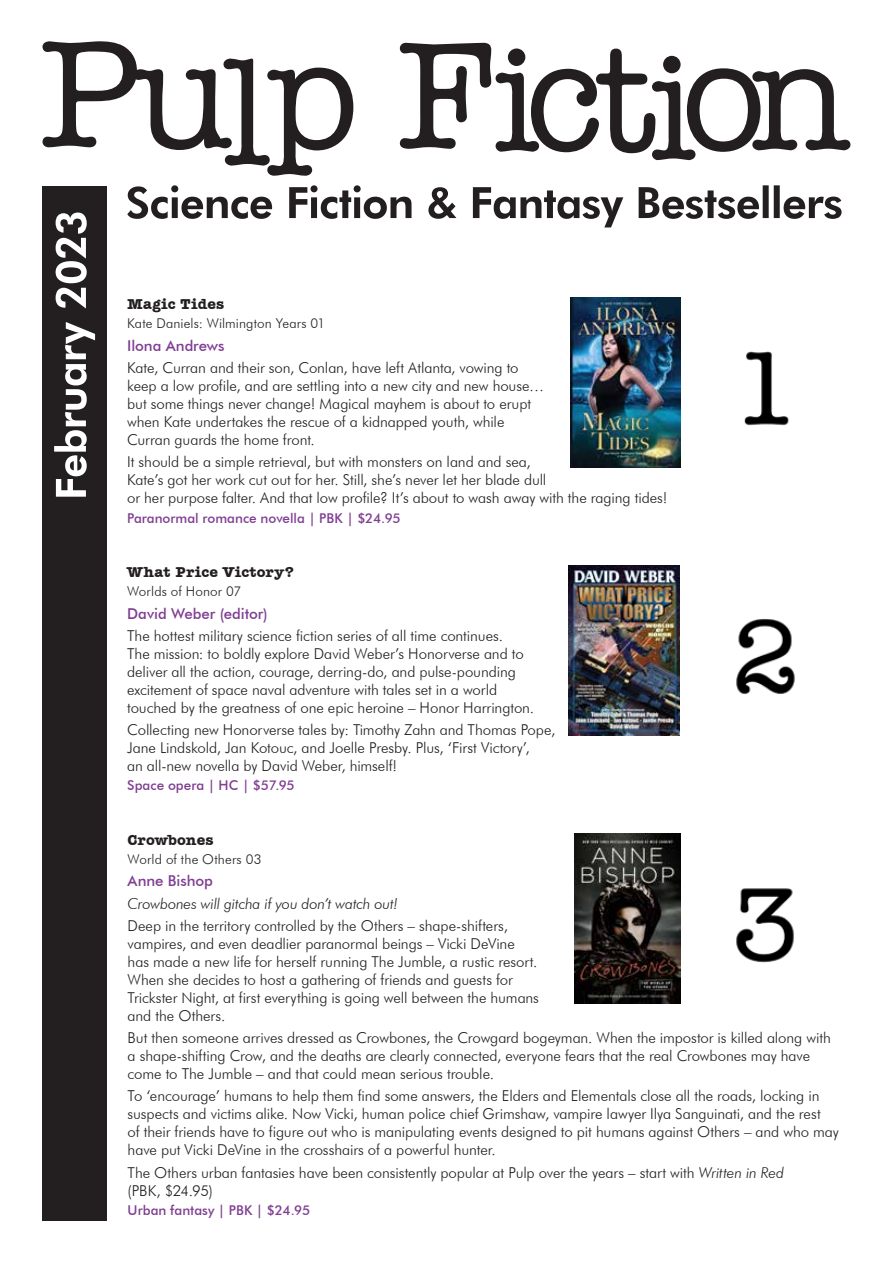
<style>
.page{position:relative;width:893px;height:1263px;background:#fff}
.page>*{position:absolute;margin:0;border:0;box-sizing:border-box;transform-origin:0 0}
.t1{font:300 15px/18px "Futura BT";letter-spacing:-.005em;color:#231f20}
.t2{font:500 15px "Futura BT";letter-spacing:-.005em;color:#7f3e92}
.t3{font:italic 300 15px "Futura BT";letter-spacing:-.01em;color:#231f20}
.t4{font:700 15px "Amer Typewriter IT Cby BT";letter-spacing:.015em;color:#231f20}
.t5{font:500 13.5px "Futura BT";color:#7f3e92}
.t6{font:300 13.5px "Futura BT";letter-spacing:.01em;color:#231f20}
.s1{font-style:italic}
</style>
<div class="page">
<svg style="left:43px;top:41px;width:310px;height:135px"></svg>
<svg style="left:400px;top:43px;width:450px;height:117px"></svg>
<div style="left:43px;top:186px;width:64px;height:1034px;background:#231f20"></div>
<svg style="left:127px;top:185px;width:715px;height:42px"></svg>
<svg style="left:54px;top:213px;width:41px;height:284px"></svg>
<img style="left:569px;top:566px;width:226px;height:170px">
<img style="left:570px;top:298px;width:219px;height:170px">
<img style="left:575px;top:833px;width:219px;height:171px">
<p class="t4" style="left:127px;top:294px;width:99px">Magic Tides</p>
<p class="t6" style="left:127px;top:315px;width:200px">Kate Daniels: Wilmington Years 01</p>
<p class="t2" style="left:127px;top:336px;width:99px">Ilona Andrews</p>
<p class="t1" style="left:127px;top:358px;width:418px">Kate, Curran and their son, Conlan, have left Atlanta, vowing to keep a low profile, and are settling into a new city and new house… but some things never change! Magical mayhem is about to erupt when Kate undertakes the rescue of a kidnapped youth, while Curran guards the home front.</p>
<p class="t1" style="left:127px;top:453px;width:542px">It should be a simple retrieval, but with monsters on land and sea,<br>Kate’s got her work cut out for her. Still, she’s never let her blade dull<br>or her purpose falter. And that low profile? It’s about to wash away with the raging tides!</p>
<p class="t5" style="left:127px;top:509px;width:275px">Paranormal romance novella | PBK | $24.95</p>
<p class="t4" style="left:127px;top:562px;width:168px">What Price Victory?</p>
<p class="t6" style="left:127px;top:583px;width:116px">Worlds of Honor 07</p>
<p class="t2" style="left:127px;top:604px;width:142px">David Weber (editor)</p>
<p class="t1" style="left:127px;top:626px;width:408px">The hottest military science fiction series of all time continues.<br>The mission: to boldly explore David Weber’s Honorverse and to deliver all the action, courage, derring-do, and pulse-pounding excitement of space naval adventure with tales set in a world touched by the greatness of one epic heroine – Honor Harrington.</p>
<p class="t1" style="left:127px;top:721px;width:430px">Collecting new Honorverse tales by: Timothy Zahn and Thomas Pope,<br>Jane Lindskold, Jan Kotouc, and Joelle Presby. Plus, ‘First Victory’,<br>an all-new novella by David Weber, himself!</p>
<p class="t5" style="left:127px;top:777px;width:169px">Space opera | HC | $57.95</p>
<p class="t4" style="left:128px;top:830px;width:88px">Crowbones</p>
<p class="t6" style="left:128px;top:851px;width:135px">World of the Others 03</p>
<p class="t2" style="left:128px;top:872px;width:87px">Anne Bishop</p>
<p class="t3" style="left:128px;top:894px;width:272px">Crowbones will gitcha if you don’t watch out!</p>
<p class="t1" style="left:128px;top:916px;width:413px">Deep in the territory controlled by the Others – shape-shifters, vampires, and even deadlier paranormal beings – Vicki DeVine has made a new life for herself running The Jumble, a rustic resort.<br>When she decides to host a gathering of friends and guests for Trickster Night, at first everything is going well between the humans and the Others.</p>
<p class="t1" style="left:128px;top:1029px;width:705px">But then someone arrives dressed as Crowbones, the Crowgard bogeyman. When the impostor is killed along with a shape-shifting Crow, and the deaths are clearly connected, everyone fears that the real Crowbones may have come to The Jumble – and that could mean serious trouble.</p>
<p class="t1" style="left:128px;top:1087px;width:713px">To ‘encourage’ humans to help them find some answers, the Elders and Elementals close all the roads, locking in suspects and victims alike. Now Vicki, human police chief Grimshaw, vampire lawyer Ilya Sanguinati, and the rest<br>of their friends have to figure out who is manipulating events designed to pit humans against Others – and who may have put Vicki DeVine in the crosshairs of a powerful hunter.</p>
<p class="t1" style="left:128px;top:1163px;width:658px">The Others urban fantasies have been consistently popular at Pulp over the years – start with <span class="s1">Written in Red </span>(PBK, $24.95)</p>
<p class="t5" style="left:128px;top:1202px;width:184px">Urban fantasy | PBK | $24.95</p>
</div>
